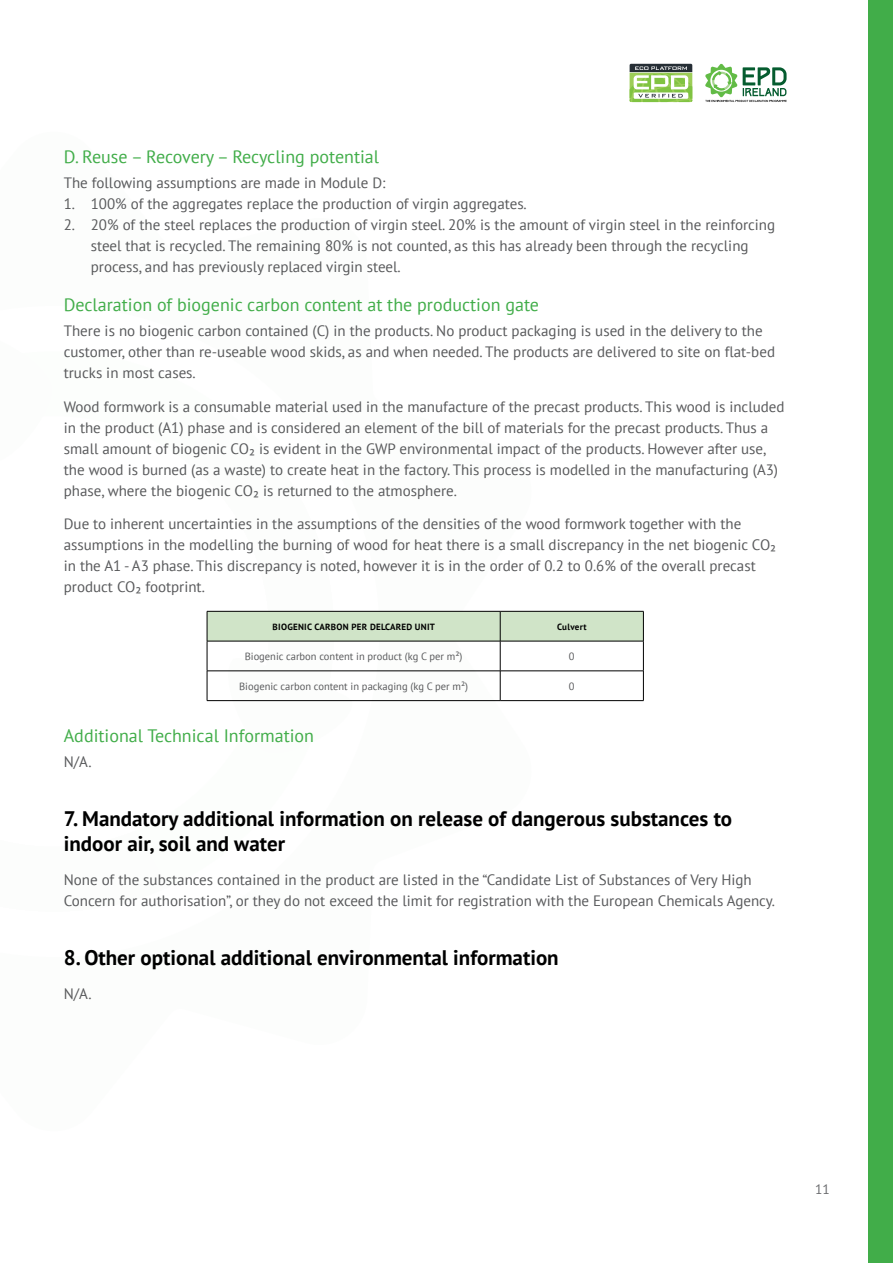
<style>
.page{position:relative;width:893px;height:1263px;background:#fff}
.page>*{position:absolute;margin:0;border:0;box-sizing:border-box;transform-origin:0 0}
.t1{font:700 21px/25.2px "PT Sans";color:#000}
.t2{font:18px "PT Sans";color:#41ad49}
.t3{font:15px/21px "PT Sans";color:#58595b}
.t4{font:13.5px "PT Sans";color:#696a6d}
.t5{font:10.5px "PT Sans";color:#58595b}
.t6{font:700 9px "PT Sans";letter-spacing:.03em;color:#000}
</style>
<div class="page">
<div style="left:868px;top:0;width:25px;height:1263px;background:#41ad49"></div>
<svg style="left:705px;top:64px;width:82px;height:38px"></svg>
<svg style="left:630px;top:64px;width:62px;height:38px"></svg>
<div style="left:208px;top:612px;width:435px;height:29px;background:#d0e4c8"></div>
<hr style="left:500px;top:611px;width:1px;height:30px;background:#000">
<hr style="left:207px;top:671px;width:293px;height:1px;background:#000">
<hr style="left:500px;top:671px;width:144px;height:1px;background:#000">
<hr style="left:207px;top:700px;width:293px;height:1px;background:#000">
<hr style="left:500px;top:700px;width:144px;height:1px;background:#000">
<hr style="left:207px;top:641px;width:1px;height:30px;background:#000">
<hr style="left:643px;top:641px;width:1px;height:30px;background:#000">
<svg style="left:207px;top:671px;width:1px;height:29px"></svg>
<svg style="left:643px;top:671px;width:1px;height:29px"></svg>
<hr style="left:207px;top:611px;width:293px;height:1px;background:#000">
<hr style="left:207px;top:611px;width:1px;height:30px;background:#000">
<hr style="left:500px;top:611px;width:144px;height:1px;background:#000">
<hr style="left:643px;top:611px;width:1px;height:30px;background:#000">
<hr style="left:207px;top:641px;width:293px;height:1px;background:#000">
<hr style="left:500px;top:641px;width:144px;height:1px;background:#000">
<hr style="left:500px;top:641px;width:1px;height:30px;background:#000">
<svg style="left:500px;top:671px;width:1px;height:29px"></svg>
<p class="t2" style="left:64px;top:145px;width:317px">D. Reuse – Recovery – Recycling potential</p>
<p class="t3" style="left:64px;top:172px;width:323px">The following assumptions are made in Module D:</p>
<p class="t3" style="left:64px;top:193px;width:465px">1. 100% of the aggregates replace the production of virgin aggregates.</p>
<p class="t3" style="left:91px;top:214px;width:686px;text-indent:-27px">2. 20% of the steel replaces the production of virgin steel. 20% is the amount of virgin steel in the reinforcing steel that is recycled. The remaining 80% is not counted, as this has already been through the recycling process, and has previously replaced virgin steel.</p>
<p class="t2" style="left:64px;top:293px;width:477px">Declaration of biogenic carbon content at the production gate</p>
<p class="t3" style="left:64px;top:320px;width:713px">There is no biogenic carbon contained (C) in the products. No product packaging is used in the delivery to the customer, other than re-useable wood skids, as and when needed. The products are delivered to site on flat-bed trucks in most cases.</p>
<p class="t3" style="left:64px;top:395px;width:722px">Wood formwork is a consumable material used in the manufacture of the precast products. This wood is included in the product (A1) phase and is considered an element of the bill of materials for the precast products. Thus a small amount of biogenic CO₂ is evident in the GWP environmental impact of the products. However after use, the wood is burned (as a waste) to create heat in the factory. This process is modelled in the manufacturing (A3) phase, where the biogenic CO₂ is returned to the atmosphere.</p>
<p class="t3" style="left:64px;top:513px;width:714px">Due to inherent uncertainties in the assumptions of the densities of the wood formwork together with the assumptions in the modelling the burning of wood for heat there is a small discrepancy in the net biogenic CO₂ in the A1 - A3 phase. This discrepancy is noted, however it is in the order of 0.2 to 0.6% of the overall precast product CO₂ footprint.</p>
<p class="t6" style="left:273px;top:621px;width:164px">BIOGENIC CARBON PER DELCARED UNIT</p>
<p class="t6" style="left:557px;top:621px;width:31px">Culvert</p>
<p class="t5" style="left:245px;top:650px;width:219px">Biogenic carbon content in product (kg C per m²)</p>
<p class="t5" style="left:569px;top:650px;width:7px">0</p>
<p class="t5" style="left:239px;top:679px;width:231px">Biogenic carbon content in packaging (kg C per m²)</p>
<p class="t5" style="left:569px;top:679px;width:7px">0</p>
<p class="t2" style="left:64px;top:724px;width:252px">Additional Technical Information</p>
<p class="t3" style="left:64px;top:751px;width:29px">N/A.</p>
<h1 class="t1" style="left:64px;top:806px;width:670px">7. Mandatory additional information on release of dangerous substances to indoor air, soil and water</h1>
<p class="t3" style="left:64px;top:869px;width:713px">None of the substances contained in the product are listed in the “Candidate List of Substances of Very High<br>Concern for authorisation”, or they do not exceed the limit for registration with the European Chemicals Agency.</p>
<h1 class="t1" style="left:64px;top:945px;width:496px">8. Other optional additional environmental information</h1>
<p class="t3" style="left:64px;top:983px;width:29px">N/A.</p>
<p class="t4" style="left:815px;top:1181px;width:16px">11</p>
</div>
